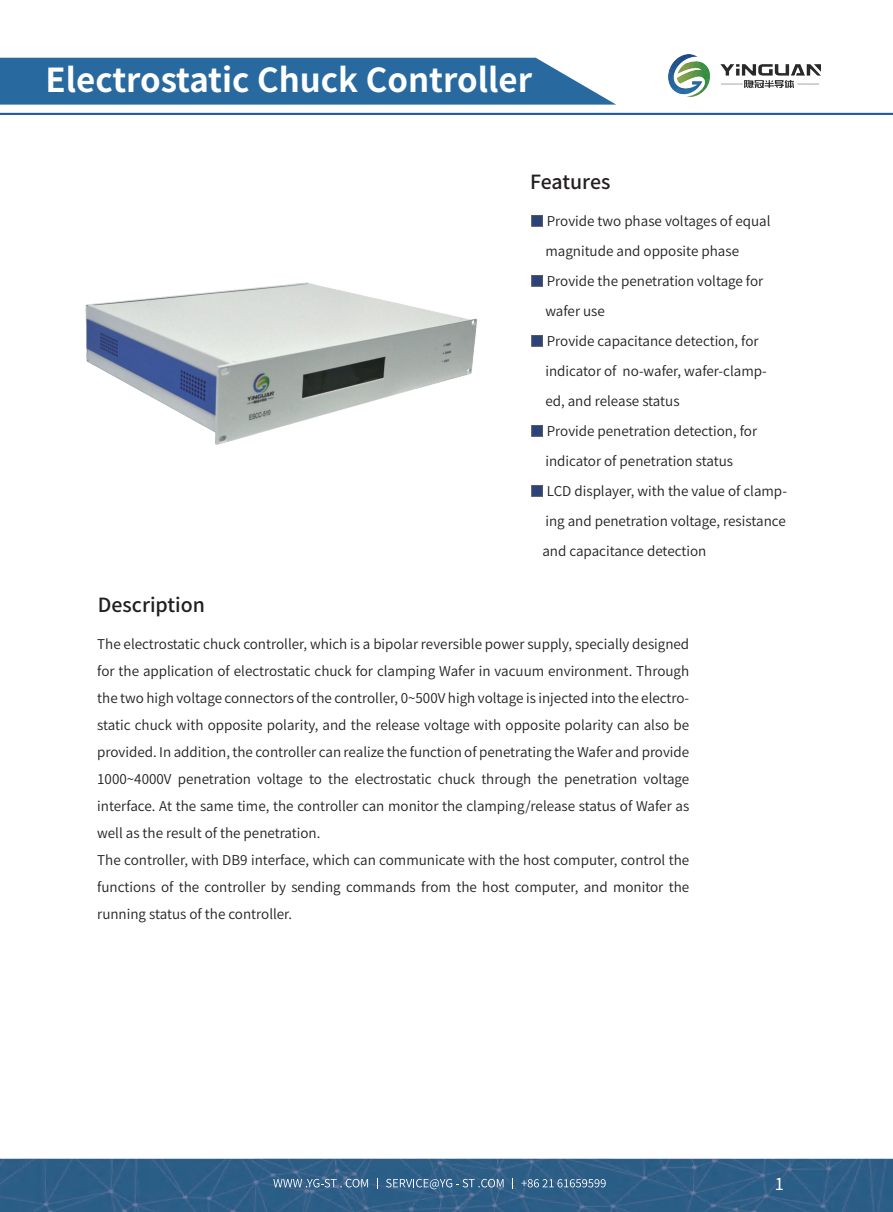
<style>
.page{position:relative;width:893px;height:1212px;background:#fff}
.page>*{position:absolute;margin:0;border:0;box-sizing:border-box;transform-origin:0 0}
.t1{font:700 33px "Source Han Sans CN";color:#fff}
.t2{font:500 19.5px "Source Han Sans CN";color:#231f20}
.t3{font:16.5px "Source Han Sans CN";color:#fff}
.t4{font:13.5px/27px "Source Han Sans CN";color:#231f20}
.s1{color:#2c4379}
</style>
<div class="page">
<svg style="left:0;top:58px;width:616px;height:47px;background:#3674a5"></svg>
<hr style="left:0;top:113px;width:893px;height:2px;background:#1f5b9f">
<img style="left:0;top:1158px;width:893px;height:54px">
<svg style="left:273px;top:1178px;width:333px;height:16px;background:#4a7396"></svg>
<div style="left:531px;top:215px;width:12px;height:11px;border:1px solid #57585a"></div>
<div style="left:531px;top:275px;width:12px;height:11px;border:1px solid #57585a"></div>
<div style="left:531px;top:335px;width:12px;height:11px;border:1px solid #57585a"></div>
<div style="left:531px;top:425px;width:12px;height:11px;border:1px solid #57585a"></div>
<div style="left:531px;top:485px;width:12px;height:11px;border:1px solid #57585a"></div>
<img style="left:668px;top:54px;width:153px;height:42px">
<img style="left:85px;top:282px;width:392px;height:163px">
<h1 class="t1" style="left:46px;top:61px;width:488px">Electrostatic Chuck Controller</h1>
<h2 class="t2" style="left:530px;top:171px;width:82px">Features</h2>
<h2 class="t2" style="left:98px;top:593px;width:108px">Description</h2>
<p class="t4" style="left:530px;top:208px;width:242px"><span class="s1">■</span> Provide two phase voltages of equal</p>
<p class="t4" style="left:545px;top:238px;width:195px">magnitude and opposite phase</p>
<p class="t4" style="left:530px;top:268px;width:234px"><span class="s1">■</span> Provide the penetration voltage for</p>
<p class="t4" style="left:545px;top:298px;width:61px">wafer use</p>
<p class="t4" style="left:530px;top:328px;width:230px"><span class="s1">■</span> Provide capacitance detection, for</p>
<p class="t4" style="left:545px;top:358px;width:223px">indicator of no-wafer, wafer-clamp-</p>
<p class="t4" style="left:545px;top:388px;width:136px">ed, and release status</p>
<p class="t4" style="left:530px;top:418px;width:228px"><span class="s1">■</span> Provide penetration detection, for</p>
<p class="t4" style="left:545px;top:448px;width:189px">indicator of penetration status</p>
<p class="t4" style="left:530px;top:478px;width:258px"><span class="s1">■</span> LCD displayer, with the value of clamp-</p>
<p class="t4" style="left:545px;top:508px;width:242px">ing and penetration voltage, resistance</p>
<p class="t4" style="left:542px;top:538px;width:166px">and capacitance detection</p>
<p class="t4" style="left:97px;top:631px;width:593px">The electrostatic chuck controller, which is a bipolar reversible power supply, specially designed for the application of electrostatic chuck for clamping Wafer in vacuum environment. Through the two high voltage connectors of the controller, 0~500V high voltage is injected into the electro&shy;static chuck with opposite polarity, and the release voltage with opposite polarity can also be provided. In addition, the controller can realize the function of penetrating the Wafer and provide 1000~4000V penetration voltage to the electrostatic chuck through the penetration voltage interface. At the same time, the controller can monitor the clamping/release status of Wafer as well as the result of the penetration.<br>The controller, with DB9 interface, which can communicate with the host computer, control the functions of the controller by sending commands from the host computer, and monitor the running status of the controller.</p>
<p class="t3" style="left:775px;top:1175px;width:11px">1</p>
</div>
